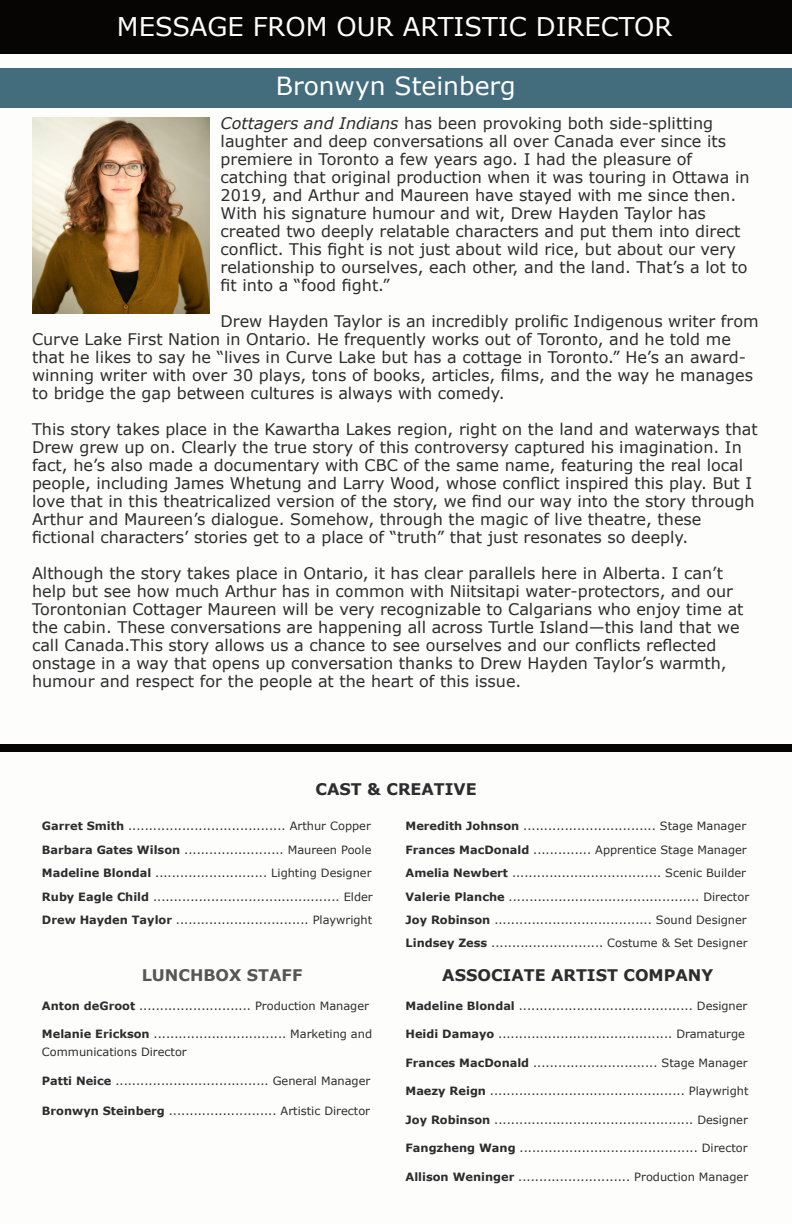
<style>
.page{position:relative;width:792px;height:1224px;background:#fff}
.page>*{position:absolute;margin:0;border:0;box-sizing:border-box;transform-origin:0 0}
.t1{font:25.8px "Verdana";color:#fdfdfc}
.t2{font:25px "Verdana";color:#fff}
.t3{font:16px/18px "Verdana";color:#2d2c2e}
.t4{font:700 16px "Verdana";color:#2d2c2e}
.t5{font:700 16px "Verdana";color:rgb(45 44 46/.8)}
.t6{font:11.4px/23.4px "Verdana";color:#2d2c2e}
.s1{font-style:italic}
.s2{font-weight:700}
</style>
<div class="page">
<div style="left:0;top:744px;width:792px;height:7px;background:#070504"></div>
<div style="left:0;top:0;width:792px;height:53px;background:#070504"></div>
<div style="left:0;top:69px;width:792px;height:39px;background:#436c7d"></div>
<img style="left:32px;top:117px;width:178px;height:196px">
<h1 class="t1" style="left:117px;top:16px;width:557px">MESSAGE FROM OUR ARTISTIC DIRECTOR</h1>
<h2 class="t2" style="left:276px;top:76px;width:242px">Bronwyn Steinberg</h2>
<p class="t3" style="left:221px;top:116px;width:530px"><span class="s1">Cottagers and Indians</span> has been provoking both side-splitting laughter and deep conversations all over Canada ever since its premiere in Toronto a few years ago. I had the pleasure of catching that original production when it was touring in Ottawa in 2019, and Arthur and Maureen have stayed with me since then.<br>With his signature humour and wit, Drew Hayden Taylor has created two deeply relatable characters and put them into direct conflict. This fight is not just about wild rice, but about our very relationship to ourselves, each other, and the land. That’s a lot to fit into a “food fight.”</p>
<p class="t3" style="left:32px;top:314px;width:728px;text-indent:189px">Drew Hayden Taylor is an incredibly prolific Indigenous writer from Curve Lake First Nation in Ontario. He frequently works out of Toronto, and he told me that he likes to say he “lives in Curve Lake but has a cottage in Toronto.” He’s an award&shy;winning writer with over 30 plays, tons of books, articles, films, and the way he manages to bridge the gap between cultures is always with comedy.</p>
<p class="t3" style="left:32px;top:422px;width:727px">This story takes place in the Kawartha Lakes region, right on the land and waterways that Drew grew up on. Clearly the true story of this controversy captured his imagination. In fact, he’s also made a documentary with CBC of the same name, featuring the real local people, including James Whetung and Larry Wood, whose conflict inspired this play. But I love that in this theatricalized version of the story, we find our way into the story through Arthur and Maureen’s dialogue. Somehow, through the magic of live theatre, these fictional characters’ stories get to a place of “truth” that just resonates so deeply.</p>
<p class="t3" style="left:32px;top:566px;width:713px">Although the story takes place in Ontario, it has clear parallels here in Alberta. I can’t help but see how much Arthur has in common with Niitsitapi water-protectors, and our Torontonian Cottager Maureen will be very recognizable to Calgarians who enjoy time at the cabin. These conversations are happening all across Turtle Island—this land that we call Canada.This story allows us a chance to see ourselves and our conflicts reflected onstage in a way that opens up conversation thanks to Drew Hayden Taylor’s warmth, humour and respect for the people at the heart of this issue.</p>
<p class="t4" style="left:315px;top:783px;width:163px">CAST &amp; CREATIVE</p>
<p class="t6" style="left:406px;top:816px;width:345px"><span class="s2">Meredith Johnson</span> ................................ Stage Manager <span class="s2">Frances MacDonald</span> .............. Apprentice Stage Manager <span class="s2">Amelia Newbert</span> .................................... Scenic Builder <span class="s2">Valerie Planche</span> .............................................. Director <span class="s2">Joy Robinson</span> ...................................... Sound Designer <span class="s2">Lindsey Zess</span> ........................... Costume &amp; Set Designer</p>
<p class="t6" style="left:42px;top:816px;width:332px"><span class="s2">Garret Smith</span> ...................................... Arthur Copper <span class="s2">Barbara Gates Wilson</span> ........................ Maureen Poole <span class="s2">Madeline Blondal</span> ........................... Lighting Designer <span class="s2">Ruby Eagle Child</span> ............................................. Elder <span class="s2">Drew Hayden Taylor</span> ................................ Playwright</p>
<p class="t5" style="left:142px;top:969px;width:162px">LUNCHBOX STAFF</p>
<p class="t6" style="left:42px;top:995px;width:329px"><span class="s2">Anton deGroot</span> ........................... Production Manager</p>
<p class="t6" style="left:42px;top:1026px;width:332px;line-height:17.4px"><span class="s2">Melanie Erickson</span> ................................ Marketing and<br>Communications Director</p>
<p class="t6" style="left:42px;top:1070px;width:330px"><span class="s2">Patti Neice</span> ..................................... General Manager</p>
<p class="t6" style="left:42px;top:1100px;width:330px"><span class="s2">Bronwyn Steinberg</span> .......................... Artistic Director</p>
<p class="t4" style="left:442px;top:969px;width:272px">ASSOCIATE ARTIST COMPANY</p>
<p class="t6" style="left:406px;top:995px;width:343px"><span class="s2">Madeline Blondal</span> .......................................... Designer</p>
<p class="t6" style="left:406px;top:1023px;width:341px"><span class="s2">Heidi Damayo</span> .......................................... Dramaturge</p>
<p class="t6" style="left:406px;top:1052px;width:344px"><span class="s2">Frances MacDonald</span> .............................. Stage Manager</p>
<p class="t6" style="left:406px;top:1080px;width:344px"><span class="s2">Maezy Reign</span> ............................................... Playwright</p>
<p class="t6" style="left:406px;top:1109px;width:344px"><span class="s2">Joy Robinson</span> ................................................ Designer</p>
<p class="t6" style="left:406px;top:1137px;width:344px"><span class="s2">Fangzheng Wang</span> ........................................... Director</p>
<p class="t6" style="left:406px;top:1166px;width:344px"><span class="s2">Allison Weninger</span> ........................... Production Manager</p>
</div>
